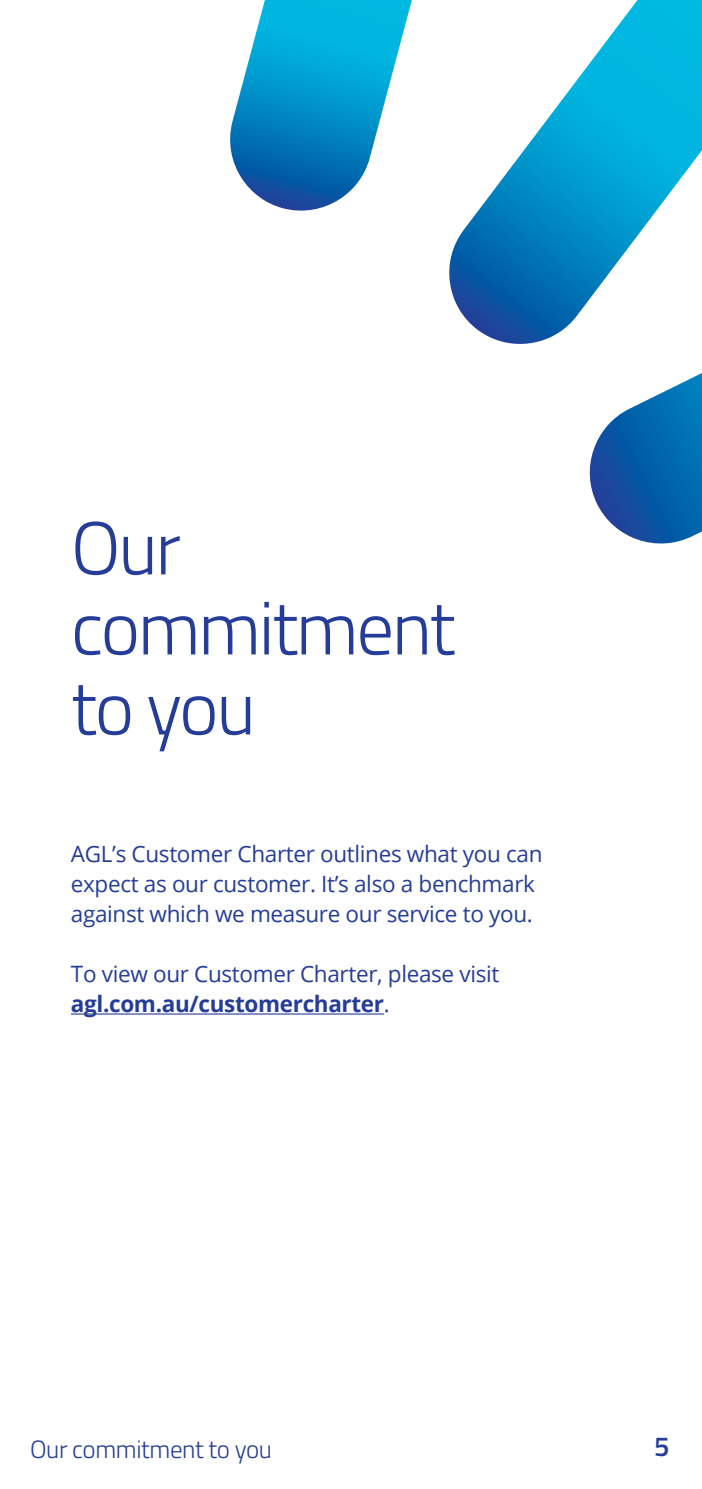
<style>
.page{position:relative;width:702px;height:1489px;background:#fff}
.page>*{position:absolute;margin:0;border:0;box-sizing:border-box;transform-origin:0 0}
.Section_Heading{font:300 75px/80px "Titillium Web";letter-spacing:-.03em;color:#253d98}
.t1{font:600 27.5px "Titillium Web";color:#253d98}
.t2{font:300 25px "Titillium Web";letter-spacing:-.015em;color:#253d98}
.t3{font:22.5px/30px "Open Sans";letter-spacing:-.015em;color:#253d98}
.t4{font:700 22.5px "Open Sans";letter-spacing:-.015em;color:#253d98}
.s1{font-weight:400}
</style>
<div class="page">
<svg style="left:589px;top:373px;width:113px;height:171px"></svg>
<svg style="left:449px;top:0;width:253px;height:344px"></svg>
<svg style="left:230px;top:0;width:182px;height:211px"></svg>
<hr style="left:71px;top:1013px;width:313px;height:1px;background:#253d98">
<p class="Section_Heading" style="left:71px;top:504px;width:386px">Our commitment to you</p>
<p class="t3" style="left:71px;top:838px;width:473px">AGL’s Customer Charter outlines what you can expect as our customer. It’s also a benchmark against which we measure our service to you.</p>
<p class="t3" style="left:71px;top:958px;width:430px">To view our Customer Charter, please visit</p>
<p class="t4" style="left:71px;top:988px;width:320px">agl.com.au/customercharter<span class="s1">.</span></p>
<p class="t2" style="left:30px;top:1431px;width:243px">Our commitment to you</p>
<p class="t1" style="left:654px;top:1425px;width:17px">5</p>
</div>
